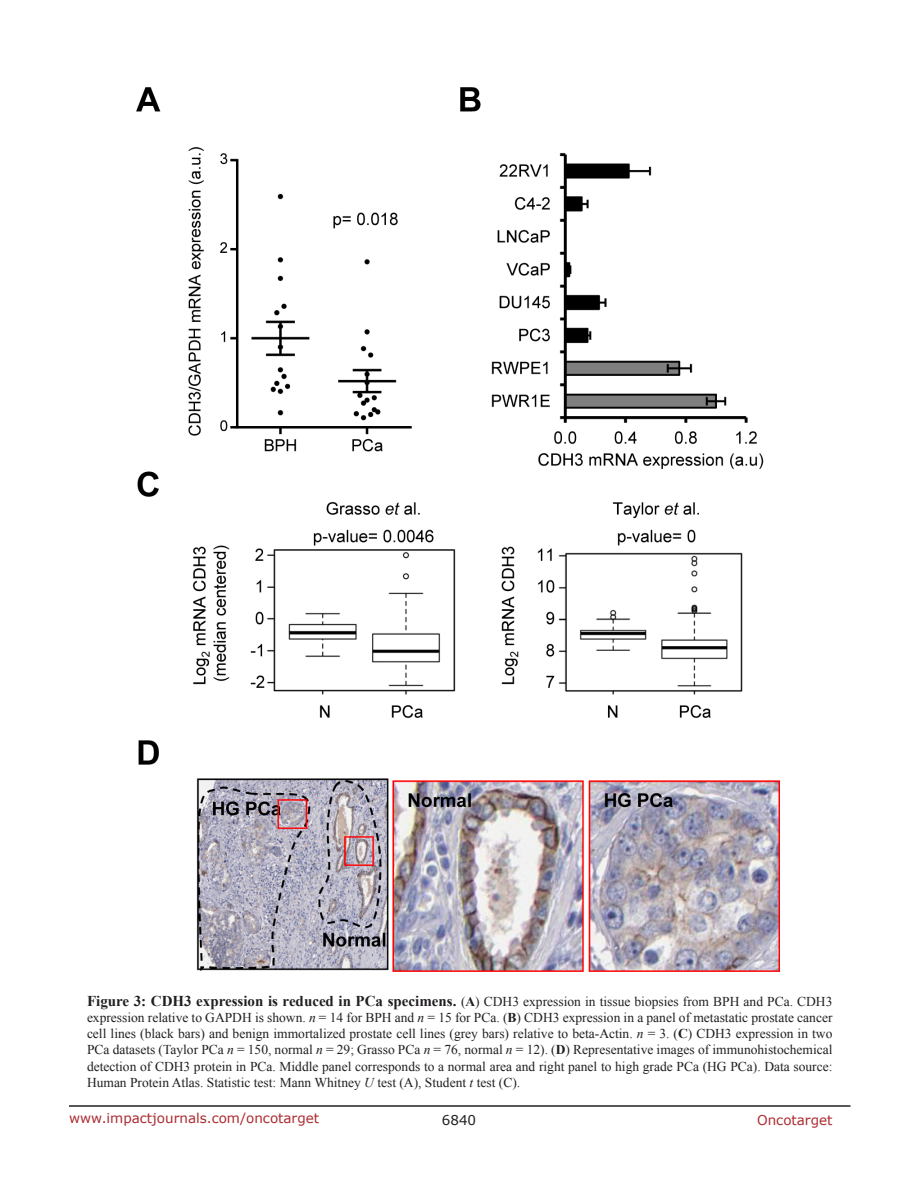
<style>
.page{position:relative;width:918px;height:1188px;background:#fff}
.page>*{position:absolute;margin:0;border:0;box-sizing:border-box;transform-origin:0 0}
.FigureText{font:13.5px/16.2px "Times New Roman";color:#221f22;text-align:justify}
.t1{font:13.5px "Verdana";color:#ac2b31}
.t2{font:13.5px "Verdana";color:#221f22}
.s1{font-weight:700;font-size:15px}
.s2{font-weight:700}
.s3{font-style:italic}
</style>
<div class="page">
<hr style="left:69px;top:1105px;width:781px;height:2px;background:#231f20">
<img style="left:136px;top:88px;width:644px;height:883px">
<p class="FigureText" style="left:87px;top:993px;width:747px"><span class="s1">Figure 3: CDH3 expression is reduced in PCa specimens.</span> (<span class="s2">A</span>) CDH3 expression in tissue biopsies from BPH and PCa. CDH3 expression relative to GAPDH is shown. <span class="s3">n</span> = 14 for BPH and <span class="s3">n</span> = 15 for PCa. (<span class="s2">B</span>) CDH3 expression in a panel of metastatic prostate cancer cell lines (black bars) and benign immortalized prostate cell lines (grey bars) relative to beta-Actin. <span class="s3">n</span> = 3. (<span class="s2">C</span>) CDH3 expression in two PCa datasets (Taylor PCa <span class="s3">n</span> = 150, normal <span class="s3">n</span> = 29; Grasso PCa <span class="s3">n</span> = 76, normal <span class="s3">n</span> = 12). (<span class="s2">D</span>) Representative images of immunohistochemical detection of CDH3 protein in PCa. Middle panel corresponds to a normal area and right panel to high grade PCa (HG PCa). Data source:<br>Human Protein Atlas. Statistic test: Mann Whitney <span class="s3">U</span> test (A), Student <span class="s3">t</span> test (C).</p>
<p class="t1" style="left:69px;top:1109px;width:252px">www.impactjournals.com/oncotarget</p>
<p class="t2" style="left:442px;top:1111px;width:36px">6840</p>
<p class="t1" style="left:757px;top:1111px;width:77px">Oncotarget</p>
</div>
